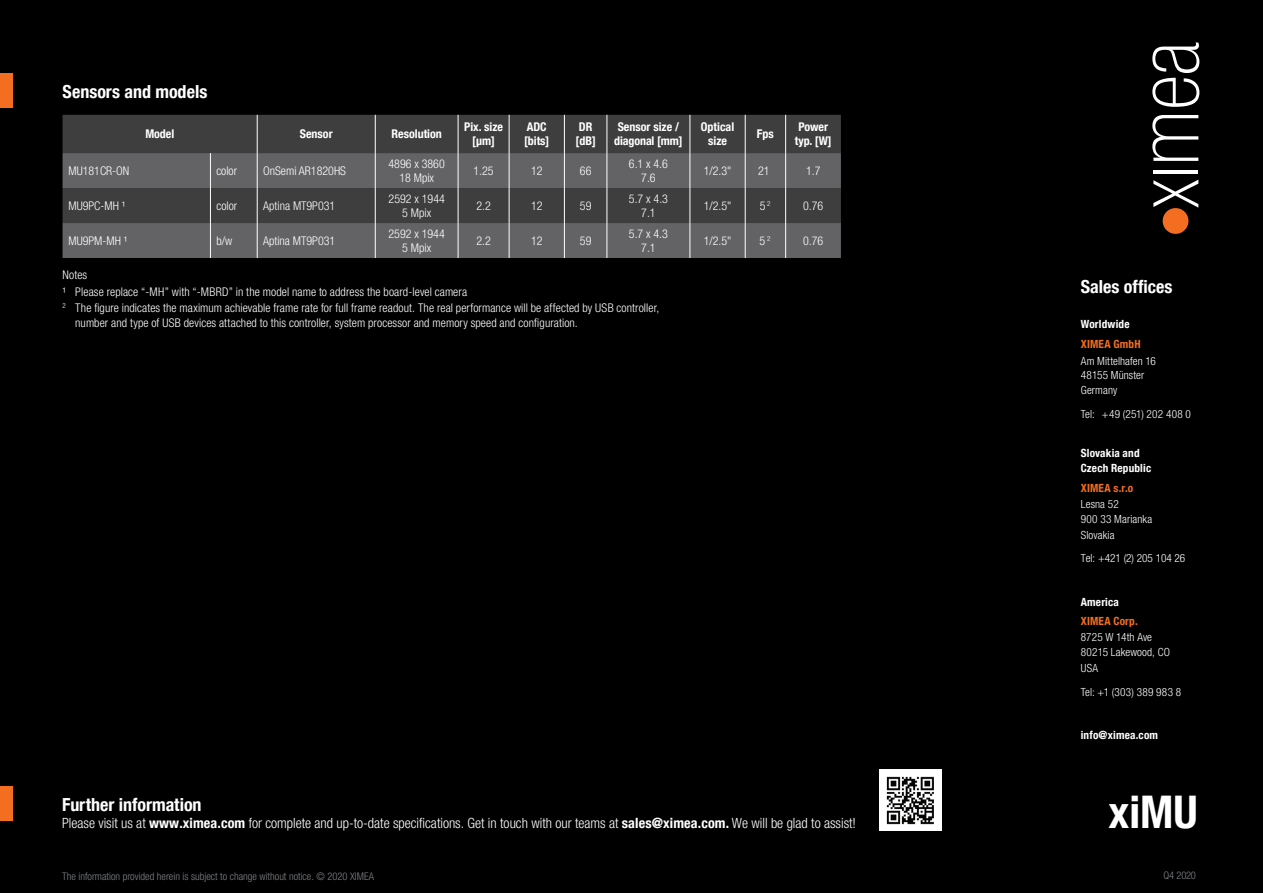
<style>
.page{position:relative;width:1263px;height:893px;background:#000001}
.page>*{position:absolute;margin:0;border:0;box-sizing:border-box;transform-origin:0 0}
.t1{font:700 condensed 45px "Helvetica Neue LT Com";color:#fff}
.t2{font:700 condensed 18px "Helvetica Neue LT Com";color:#fff}
.t3{font:300 condensed 14.1px "Helvetica Neue LT Com";color:#fff}
.t4{font:300 condensed 12px/14.4px "Helvetica Neue LT Com";letter-spacing:.005em;color:#fff;text-align:center}
.t5{font:700 condensed 12px/14.4px "Helvetica Neue LT Com";color:#fff}
.t6{font:300 condensed 11.25px/15.5px "Helvetica Neue LT Com";letter-spacing:.01em;color:#fff}
.t7{font:700 condensed 11.25px/15.3px "Helvetica Neue LT Com";letter-spacing:.015em;color:#fff}
.t8{font:700 condensed 11.25px "Helvetica Neue LT Com";letter-spacing:.02em;color:#f36e21}
.t9{font:300 condensed 10.5px "Helvetica Neue LT Com";color:#808285}
.s1{font-weight:700}
</style>
<div class="page">
<img style="left:879px;top:769px;width:62px;height:62px">
<div style="left:0;top:786px;width:13px;height:34px;background:#f36e21"></div>
<svg style="left:1152px;top:115px;width:46px;height:46px"></svg>
<svg style="left:1152px;top:43px;width:47px;height:64px"></svg>
<div style="left:1163px;top:208px;width:25px;height:26px;background:#f36e21;border-radius:50%"></div>
<svg style="left:1153px;top:180px;width:45px;height:28px"></svg>
<hr style="left:1153px;top:170px;width:45px;height:4px;background:#fff">
<div style="left:0;top:73px;width:12px;height:34px;background:#f36e21"></div>
<div style="left:63px;top:115px;width:778px;height:38px;background:#3e3e3f"></div>
<svg style="left:63px;top:153px;width:778px;height:105px;fill:#636366"></svg>
<hr style="left:210px;top:153px;width:1px;height:35px;background:#fff">
<hr style="left:458px;top:153px;width:1px;height:35px;background:#fff">
<hr style="left:210px;top:188px;width:1px;height:35px;background:#fff">
<hr style="left:210px;top:223px;width:1px;height:35px;background:#fff">
<hr style="left:458px;top:223px;width:1px;height:35px;background:#fff">
<hr style="left:257px;top:115px;width:1px;height:38px;background:#fff">
<hr style="left:257px;top:153px;width:1px;height:35px;background:#fff">
<hr style="left:509px;top:153px;width:1px;height:35px;background:#fff">
<hr style="left:257px;top:188px;width:1px;height:35px;background:#fff">
<hr style="left:257px;top:223px;width:1px;height:35px;background:#fff">
<hr style="left:509px;top:223px;width:1px;height:35px;background:#fff">
<hr style="left:375px;top:115px;width:1px;height:38px;background:#fff">
<hr style="left:375px;top:153px;width:1px;height:35px;background:#fff">
<hr style="left:564px;top:153px;width:1px;height:35px;background:#fff">
<hr style="left:375px;top:188px;width:1px;height:35px;background:#fff">
<hr style="left:375px;top:223px;width:1px;height:35px;background:#fff">
<hr style="left:564px;top:223px;width:1px;height:35px;background:#fff">
<hr style="left:458px;top:115px;width:1px;height:38px;background:#fff">
<hr style="left:458px;top:188px;width:1px;height:35px;background:#fff">
<hr style="left:509px;top:115px;width:1px;height:38px;background:#fff">
<hr style="left:509px;top:188px;width:1px;height:35px;background:#fff">
<hr style="left:564px;top:115px;width:1px;height:38px;background:#fff">
<hr style="left:564px;top:188px;width:1px;height:35px;background:#fff">
<hr style="left:690px;top:115px;width:1px;height:38px;background:#fff">
<hr style="left:690px;top:153px;width:1px;height:35px;background:#fff">
<hr style="left:690px;top:188px;width:1px;height:35px;background:#fff">
<hr style="left:690px;top:223px;width:1px;height:35px;background:#fff">
<hr style="left:607px;top:115px;width:1px;height:38px;background:#fff">
<hr style="left:745px;top:115px;width:1px;height:38px;background:#fff">
<hr style="left:607px;top:153px;width:1px;height:35px;background:#fff">
<hr style="left:745px;top:153px;width:1px;height:35px;background:#fff">
<hr style="left:607px;top:188px;width:1px;height:35px;background:#fff">
<hr style="left:745px;top:188px;width:1px;height:35px;background:#fff">
<hr style="left:607px;top:223px;width:1px;height:35px;background:#fff">
<hr style="left:745px;top:223px;width:1px;height:35px;background:#fff">
<hr style="left:785px;top:115px;width:1px;height:38px;background:#fff">
<hr style="left:785px;top:153px;width:1px;height:35px;background:#fff">
<hr style="left:785px;top:188px;width:1px;height:35px;background:#fff">
<hr style="left:785px;top:223px;width:1px;height:35px;background:#fff">
<h2 class="t2" style="left:63px;top:81px;width:146px">Sensors and models</h2>
<p class="t5" style="left:145px;top:127px;width:31px">Model</p>
<p class="t5" style="left:300px;top:127px;width:34px">Sensor</p>
<p class="t5" style="left:391px;top:127px;width:52px">Resolution</p>
<p class="t5" style="left:464px;top:120px;width:40px;text-align:center">Pix. size [µm]</p>
<p class="t5" style="left:524px;top:120px;width:27px">ADC [bits]</p>
<p class="t5" style="left:575px;top:120px;width:22px">DR [dB]</p>
<p class="t5" style="left:614px;top:120px;width:70px">Sensor size / diagonal [mm]</p>
<p class="t5" style="left:701px;top:120px;width:35px;text-align:center">Optical size</p>
<p class="t5" style="left:757px;top:127px;width:18px">Fps</p>
<p class="t5" style="left:795px;top:120px;width:38px">Power typ. [W]</p>
<p class="t4" style="left:69px;top:163px;width:62px">MU181CR-ON</p>
<p class="t4" style="left:216px;top:163px;width:22px">color</p>
<p class="t4" style="left:263px;top:163px;width:84px">OnSemi AR1820HS</p>
<p class="t4" style="left:389px;top:156px;width:58px">4896 x 3860<br>18 Mpix</p>
<p class="t4" style="left:473px;top:163px;width:22px">1.25</p>
<p class="t4" style="left:531px;top:163px;width:13px">12</p>
<p class="t4" style="left:580px;top:163px;width:13px">66</p>
<p class="t4" style="left:629px;top:156px;width:40px">6.1 x 4.6<br>7.6</p>
<p class="t4" style="left:704px;top:163px;width:29px">1/2.3"</p>
<p class="t4" style="left:758px;top:163px;width:13px">21</p>
<p class="t4" style="left:806px;top:163px;width:16px">1.7</p>
<p class="t4" style="left:69px;top:198px;width:59px">MU9PC-MH ¹</p>
<p class="t4" style="left:216px;top:198px;width:22px">color</p>
<p class="t4" style="left:263px;top:198px;width:74px">Aptina MT9P031</p>
<p class="t4" style="left:389px;top:191px;width:58px">2592 x 1944<br>5 Mpix</p>
<p class="t4" style="left:476px;top:198px;width:16px">2.2</p>
<p class="t4" style="left:531px;top:198px;width:13px">12</p>
<p class="t4" style="left:580px;top:198px;width:13px">59</p>
<p class="t4" style="left:629px;top:191px;width:40px">5.7 x 4.3<br>7.1</p>
<p class="t4" style="left:704px;top:198px;width:29px">1/2.5"</p>
<p class="t4" style="left:760px;top:199px;width:12px">5 <sup>2</sup></p>
<p class="t4" style="left:803px;top:198px;width:22px">0.76</p>
<p class="t4" style="left:69px;top:233px;width:61px">MU9PM-MH ¹</p>
<p class="t4" style="left:216px;top:233px;width:17px">b/w</p>
<p class="t4" style="left:263px;top:233px;width:74px">Aptina MT9P031</p>
<p class="t4" style="left:389px;top:226px;width:58px">2592 x 1944<br>5 Mpix</p>
<p class="t4" style="left:476px;top:233px;width:16px">2.2</p>
<p class="t4" style="left:531px;top:233px;width:13px">12</p>
<p class="t4" style="left:580px;top:233px;width:13px">59</p>
<p class="t4" style="left:629px;top:226px;width:40px">5.7 x 4.3<br>7.1</p>
<p class="t4" style="left:704px;top:233px;width:29px">1/2.5"</p>
<p class="t4" style="left:760px;top:233px;width:12px">5 <sup>2</sup></p>
<p class="t4" style="left:803px;top:233px;width:22px">0.76</p>
<p class="t4" style="left:63px;top:267px;width:598px;line-height:16.5px;text-align:left">Notes<br>¹ Please replace “-MH” with “-MBRD” in the model name to address the board-level camera<br><sup>2</sup> The figure indicates the maximum achievable frame rate for full frame readout. The real performance will be affected by USB controller,</p>
<p class="t4" style="left:75px;top:315px;width:504px">number and type of USB devices attached to this controller, system processor and memory speed and configuration.</p>
<h2 class="t2" style="left:62px;top:793px;width:141px">Further information</h2>
<p class="t3" style="left:62px;top:815px;width:795px">Please visit us at <span class="s1">www.ximea.com</span> for complete and up-to-date specifications. Get in touch with our teams at <span class="s1">sales@ximea.com.</span> We will be glad to assist!</p>
<p class="t9" style="left:62px;top:870px;width:313px">The information provided herein is subject to change without notice. © 2020 XIMEA</p>
<h2 class="t2" style="left:1081px;top:276px;width:93px">Sales offices</h2>
<p class="t7" style="left:1081px;top:316px;width:50px">Worldwide</p>
<p class="t8" style="left:1081px;top:337px;width:61px">XIMEA GmbH</p>
<p class="t6" style="left:1081px;top:355px;width:77px;line-height:13.5px">Am Mittelhafen 16<br>48155 Münster</p>
<p class="t6" style="left:1081px;top:378px;width:112px;line-height:23.9px">Germany<br>Tel: +49 (251) 202 408 0</p>
<p class="t7" style="left:1081px;top:445px;width:72px">Slovakia and<br>Czech Republic</p>
<p class="t8" style="left:1081px;top:481px;width:54px">XIMEA s.r.o</p>
<p class="t6" style="left:1081px;top:496px;width:73px">Lesna 52<br>900 33 Marianka<br>Slovakia</p>
<p class="t6" style="left:1081px;top:551px;width:106px">Tel: +421 (2) 205 104 26</p>
<p class="t7" style="left:1081px;top:594px;width:40px">America</p>
<p class="t8" style="left:1081px;top:615px;width:58px">XIMEA Corp.</p>
<p class="t6" style="left:1081px;top:629px;width:91px">8725 W 14th Ave<br>80215 Lakewood, CO<br>USA</p>
<p class="t6" style="left:1081px;top:684px;width:102px">Tel: +1 (303) 389 983 8</p>
<p class="t7" style="left:1081px;top:727px;width:79px">info@ximea.com</p>
<h1 class="t1" style="left:1108px;top:785px;width:91px">xiMU</h1>
<p class="t9" style="left:1163px;top:869px;width:34px">Q4 2020</p>
</div>
